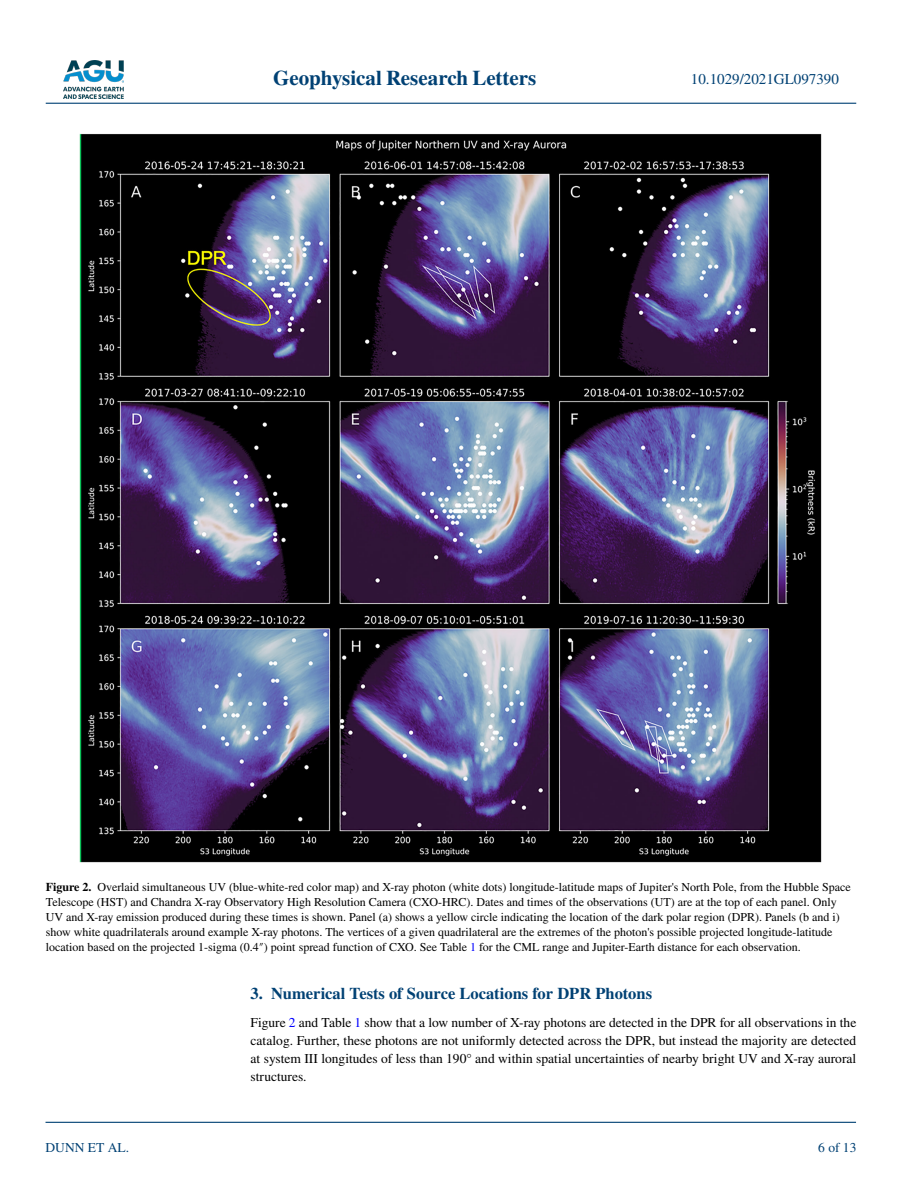
<style>
.page{position:relative;width:902px;height:1183px;background:#fff}
.page>*{position:absolute;margin:0;border:0;box-sizing:border-box;transform-origin:0 0}
.t1{font:700 21px "STIX";color:#004174}
.t2{font:700 16.5px "STIX";color:#004174}
.t3{font:15px "STIX";color:#004174}
.t4{font:13.5px/18px "STIX";color:#000;text-align:justify}
.t5{font:13.5px "STIX";color:#004174}
.t6{font:12px/15px "STIX";color:#000}
.s1{font-weight:700}
.s2{color:#00f}
</style>
<div class="page">
<img style="left:63px;top:60px;width:60px;height:39px">
<hr style="left:46px;top:103px;width:810px;height:1px;background:#004174">
<hr style="left:45px;top:1121px;width:810px;height:1px;background:#004174">
<img style="left:79px;top:134px;width:742px;height:728px">
<h1 class="t1" style="left:273px;top:66px;width:265px">Geophysical Research Letters</h1>
<p class="t3" style="left:691px;top:69px;width:149px">10.1029/2021GL097390</p>
<p class="t6" style="left:46px;top:880px;width:806px"><span class="s1">Figure 2.</span> Overlaid simultaneous UV (blue-white-red color map) and X-ray photon (white dots) longitude-latitude maps of Jupiter's North Pole, from the Hubble Space Telescope (HST) and Chandra X-ray Observatory High Resolution Camera (CXO-HRC). Dates and times of the observations (UT) are at the top of each panel. Only UV and X-ray emission produced during these times is shown. Panel (a) shows a yellow circle indicating the location of the dark polar region (DPR). Panels (b and i) show white quadrilaterals around example X-ray photons. The vertices of a given quadrilateral are the extremes of the photon's possible projected longitude-latitude location based on the projected 1-sigma (0.4″) point spread function of CXO. See Table <span class="s2">1</span> for the CML range and Jupiter-Earth distance for each observation.</p>
<p class="t5" style="left:45px;top:1138px;width:85px">DUNN ET AL.</p>
<h2 class="t2" style="left:250px;top:983px;width:403px">3. Numerical Tests of Source Locations for DPR Photons</h2>
<p class="t4" style="left:250px;top:1013px;width:607px">Figure <span class="s2">2</span> and Table <span class="s2">1</span> show that a low number of X-ray photons are detected in the DPR for all observations in the catalog. Further, these photons are not uniformly detected across the DPR, but instead the majority are detected at system III longitudes of less than 190° and within spatial uncertainties of nearby bright UV and X-ray auroral structures.</p>
<p class="t5" style="left:818px;top:1138px;width:40px">6 of 13</p>
</div>
